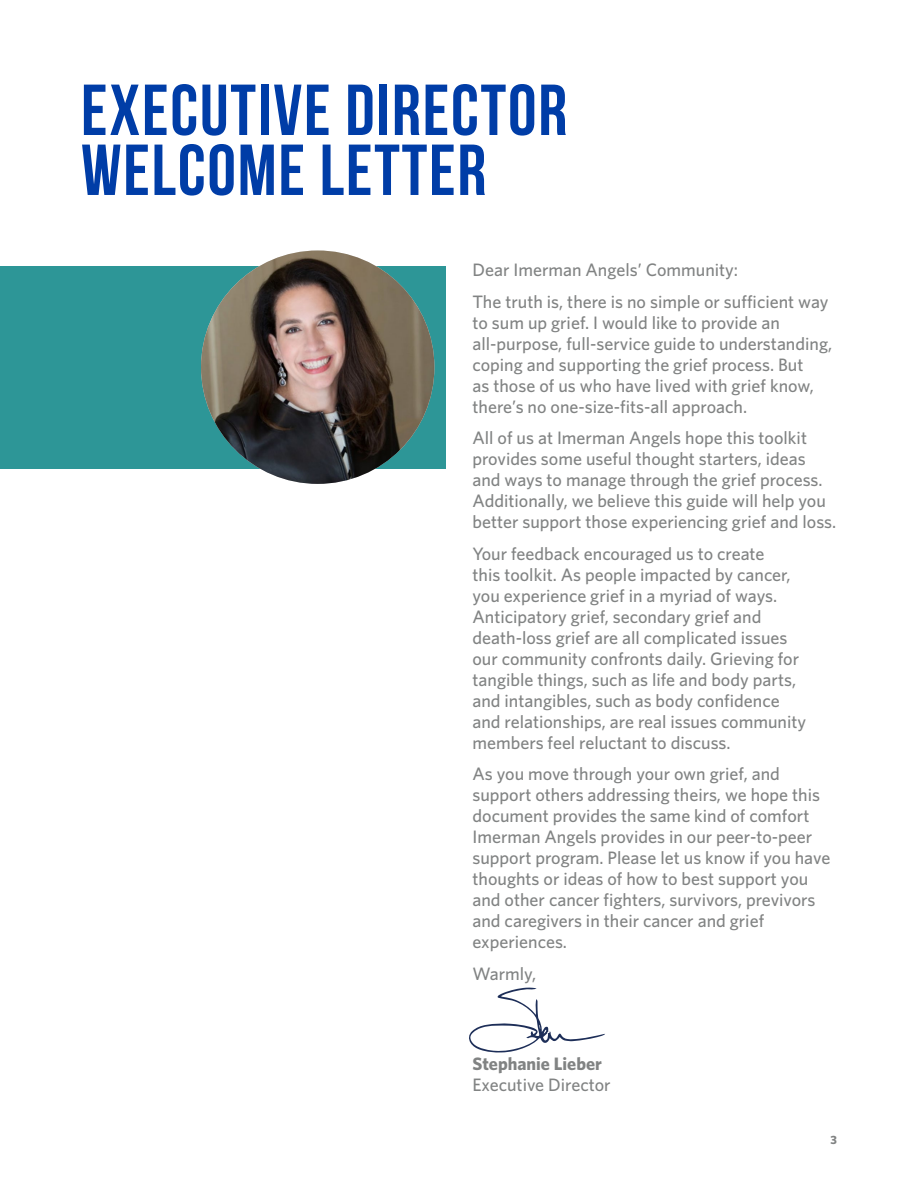
<style>
.page{position:relative;width:918px;height:1188px;background:#fff}
.page>*{position:absolute;margin:0;border:0;box-sizing:border-box;transform-origin:0 0}
.t1{font:700 72px/60px "Bebas Neue";letter-spacing:.025em;color:#003da7}
.t2{font:500 18px/21px "Whitney";color:#818383}
.t3{font:700 18px "Whitney";color:#818383}
.t4{font:700 12px "Whitney";color:#818383}
</style>
<div class="page">
<div style="left:0;top:267px;width:446px;height:202px;background:#2d9697"></div>
<img style="left:201px;top:250px;width:233px;height:234px;border-radius:117px">
<svg style="left:469px;top:988px;width:136px;height:65px"></svg>
<h1 class="t1" style="left:81px;top:79px;width:488px">EXECUTIVE DIRECTOR<br>WELCOME LETTER</h1>
<p class="t2" style="left:472px;top:254px;width:358px;line-height:31.5px">Dear Imerman Angels’ Community:<br>The truth is, there is no simple or sufficient way</p>
<p class="t2" style="left:472px;top:311px;width:361px">to sum up grief. I would like to provide an all-purpose, full-service guide to understanding, coping and supporting the grief process. But<br>as those of us who have lived with grief know, there’s no one-size-fits-all approach.</p>
<p class="t2" style="left:472px;top:427px;width:365px">All of us at Imerman Angels hope this toolkit provides some useful thought starters, ideas and ways to manage through the grief process.<br>Additionally, we believe this guide will help you better support those experiencing grief and loss.</p>
<p class="t2" style="left:472px;top:542px;width:335px">Your feedback encouraged us to create<br>this toolkit. As people impacted by cancer, you experience grief in a myriad of ways.<br>Anticipatory grief, secondary grief and death-loss grief are all complicated issues our community confronts daily. Grieving for tangible things, such as life and body parts, and intangibles, such as body confidence and relationships, are real issues community members feel reluctant to discuss.</p>
<p class="t2" style="left:472px;top:763px;width:359px">As you move through your own grief, and support others addressing theirs, we hope this document provides the same kind of comfort Imerman Angels provides in our peer-to-peer support program. Please let us know if you have thoughts or ideas of how to best support you and other cancer fighters, survivors, previvors and caregivers in their cancer and grief experiences.</p>
<p class="t2" style="left:472px;top:962px;width:65px">Warmly,</p>
<p class="t3" style="left:472px;top:1053px;width:131px">Stephanie Lieber</p>
<p class="t2" style="left:472px;top:1073px;width:140px">Executive Director</p>
<p class="t4" style="left:830px;top:1133px;width:8px">3</p>
</div>
